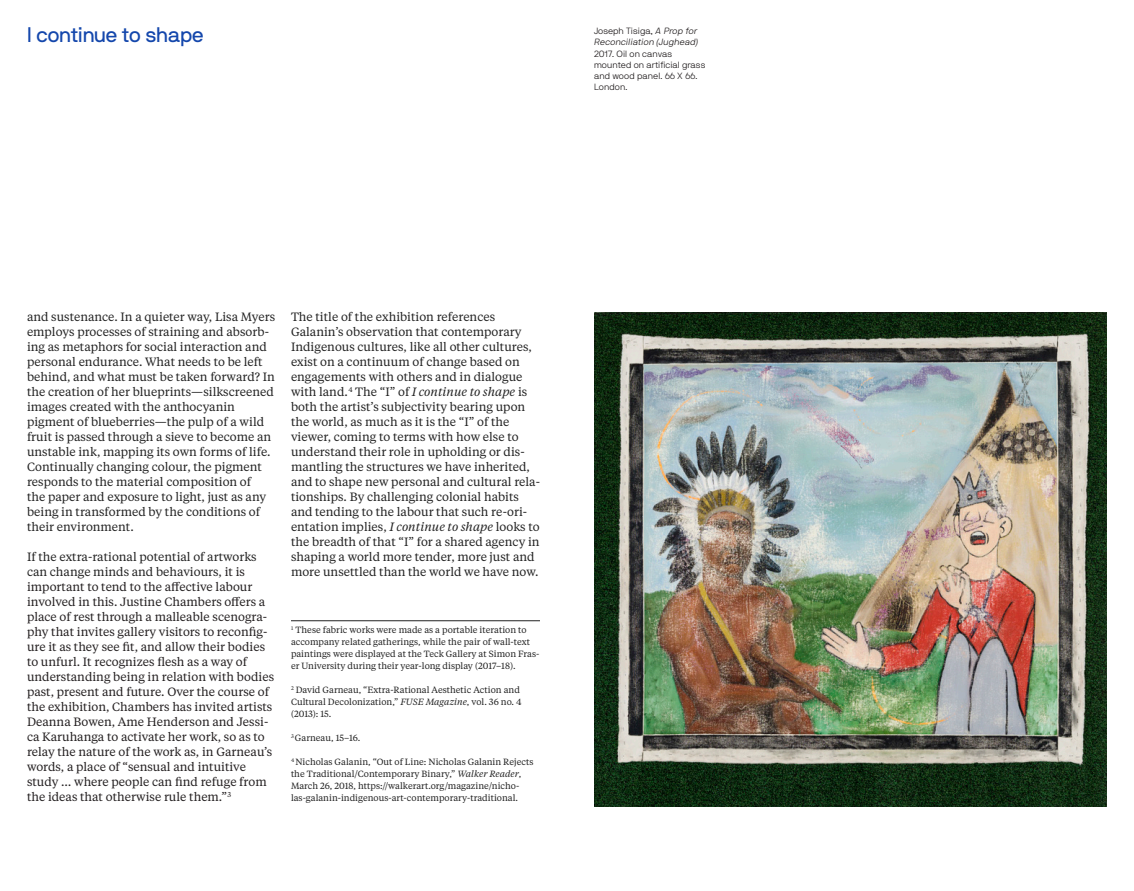
<style>
.page{position:relative;width:1134px;height:891px;background:#fff}
.page>*{position:absolute;margin:0;border:0;box-sizing:border-box;transform-origin:0 0}
.Heading_1{font:21px "NB International Pro";letter-spacing:-.02em;color:#1447ac}
.t1{font:12px/15px "Tiempos Text";color:#222}
.t2{font:12px/15px "Tiempos Text";color:#231f20}
.t3{font:9px/12px "Tiempos Text";color:#222}
.Image_Captions{font:300 9px/11.2px "NB International Pro";color:#231f20}
.s1{font-style:italic}
.s2{color:#222}
</style>
<div class="page">
<hr style="left:291px;top:620px;width:249px;height:1px;background:#222">
<img style="left:594px;top:312px;width:513px;height:495px">
<p class="Heading_1" style="left:27px;top:22px;width:179px">I continue to shape</p>
<p class="Image_Captions" style="left:594px;top:25px;width:113px">Joseph Tisiga, <span class="s1">A Prop for<br>Reconciliation (Jughead)<br></span>2017. Oil on canvas mounted on artificial grass and wood panel. 66 X 66.<br>London.</p>
<p class="t1" style="left:27px;top:309px;width:250px">and sustenance. In a quieter way, Lisa Myers employs processes of straining and absorb&shy;ing as metaphors for social interaction and personal endurance. What needs to be left behind, and what must be taken forward? In the creation of her blueprints—silkscreened images created with the anthocyanin pigment of blueberries—the pulp of a wild fruit is passed through a sieve to become an unstable ink, mapping its own forms of life.<br>Continually changing colour, the pigment responds to the material composition of<br>the paper and exposure to light, just as any being in transformed by the conditions of their environment.</p>
<p class="t2" style="left:27px;top:549px;width:249px"><span class="s2">If the extra-rational potential of artworks can change minds and behaviours,</span> it is important to tend to the affective labour involved in this. Justine Chambers offers a place of rest through a malleable scenogra&shy;phy that invites gallery visitors to reconfig&shy;ure it as they see fit, and allow their bodies to unfurl. It recognizes flesh as a way of understanding being in relation with bodies past, present and future. Over the course of the exhibition, Chambers has invited artists Deanna Bowen, Ame Henderson and Jessi&shy;ca Karuhanga to activate her work, so as to relay the nature of the work as, in Garneau’s words, a place of “sensual and intuitive study … where people can find refuge from the ideas that otherwise rule them.”<sup>3</sup></p>
<p class="t1" style="left:291px;top:309px;width:251px">The title of the exhibition references Galanin’s observation that contemporary Indigenous cultures, like all other cultures, exist on a continuum of change based on engagements with others and in dialogue with land.<sup>4</sup> The “I” of <span class="s1">I continue to shape</span> is both the artist’s subjectivity bearing upon the world, as much as it is the “I” of the viewer, coming to terms with how else to understand their role in upholding or dis&shy;mantling the structures we have inherited, and to shape new personal and cultural rela&shy;tionships. By challenging colonial habits and tending to the labour that such re-ori&shy;entation implies, <span class="s1">I continue to shape</span> looks to the breadth of that “I” for a shared agency in shaping a world more tender, more just and more unsettled than the world we have now.</p>
<p class="t3" style="left:291px;top:624px;width:250px"><sup>1</sup> These fabric works were made as a portable iteration to accompany related gatherings, while the pair of wall-text paintings were displayed at the Teck Gallery at Simon Fras&shy;er University during their year-long display (2017–18).</p>
<p class="t3" style="left:291px;top:684px;width:232px"><sup>2</sup> David Garneau, “Extra-Rational Aesthetic Action and<br>Cultural Decolonization,” <span class="s1">FUSE Magazine</span>, vol. 36 no. 4 (2013): 15.</p>
<p class="t3" style="left:291px;top:732px;width:71px"><sup>3</sup> Garneau, 15–16.</p>
<p class="t3" style="left:291px;top:756px;width:244px"><sup>4</sup> Nicholas Galanin, “Out of Line: Nicholas Galanin Rejects the Traditional/Contemporary Binary,” <span class="s1">Walker Reader</span>, March 26, 2018, https://walkerart.org/magazine/nicho&shy;las-galanin-indigenous-art-contemporary-traditional.</p>
</div>
